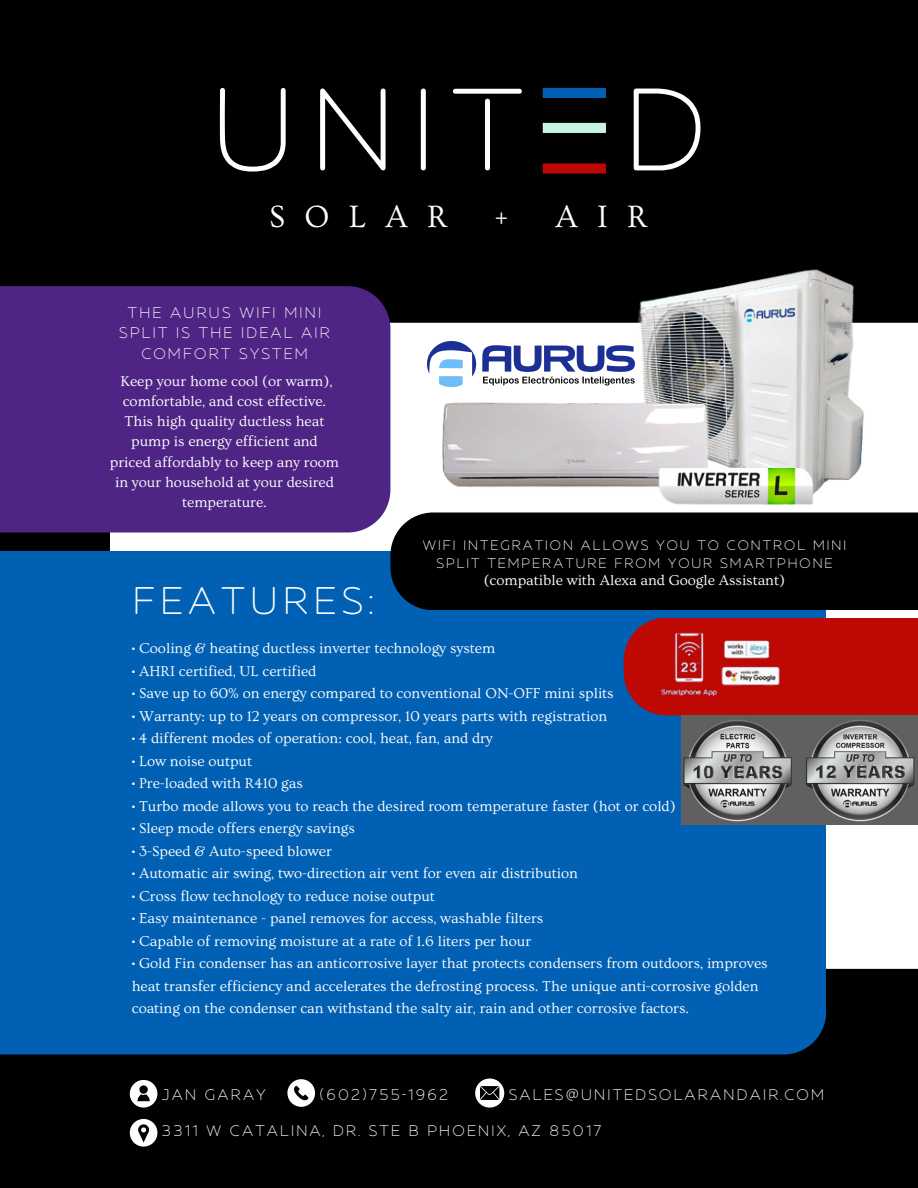
<style>
.page{position:relative;width:918px;height:1188px;background:#000}
.page>*{position:absolute;margin:0;border:0;box-sizing:border-box;transform-origin:0 0}
.t1{font:500 114.15px "Gravitas Geometric";color:#fff}
.t2{font:500 37.5px "Gravitas";letter-spacing:.295em;color:#fff}
.t3{font:32.4px "Ovo";letter-spacing:.6em;color:#fff}
.t4{font:15px/20.2px "Ovo";color:#fff}
.t5{font:500 15px "Gravitas";letter-spacing:.15em;color:#fff}
.t6{font:500 15px/20.2px "Gravitas";letter-spacing:.19em;color:#fff;text-align:center}
.t7{font:500 15px "Gravitas";letter-spacing:.35em;color:#fff}
.t8{font:500 15px "Gravitas";letter-spacing:.325em;color:#fff}
.t9{font:500 13.5px/18px "Gravitas";letter-spacing:.295em;color:#fff;text-align:center}
</style>
<div class="page">
<div style="left:110px;top:323px;width:808px;height:295px;background:#fff"></div>
<div style="left:826px;top:729px;width:92px;height:240px;background:#fff"></div>
<div style="left:0;top:551px;width:826px;height:503px;background:#0060b4"></div>
<div style="left:624px;top:618px;width:294px;height:97px;background:#bd0803"></div>
<img style="left:660px;top:632px;width:120px;height:65px">
<svg style="left:390px;top:512px;width:528px;height:98px"></svg>
<div style="left:0;top:286px;width:390px;height:247px;background:#4e2584"></div>
<div style="left:543px;top:88px;width:63px;height:10px;background:#0060b4"></div>
<div style="left:543px;top:123px;width:63px;height:10px;background:#c6f6e0"></div>
<div style="left:543px;top:163px;width:63px;height:11px;background:#bd0803"></div>
<img style="left:635px;top:269px;width:237px;height:240px">
<img style="left:415px;top:369px;width:315px;height:130px">
<img style="left:655px;top:469px;width:163px;height:40px">
<img style="left:427px;top:341px;width:207px;height:45px">
<svg style="left:287px;top:1079px;width:28px;height:28px"></svg>
<svg style="left:475px;top:1078px;width:29px;height:30px"></svg>
<svg style="left:130px;top:1080px;width:27px;height:28px"></svg>
<svg style="left:130px;top:1119px;width:27px;height:28px"></svg>
<img style="left:681px;top:715px;width:236px;height:110px">
<p class="t1" style="left:212px;top:85px;width:475px">UNITED</p>
<p class="t3" style="left:269px;top:199px;width:180px">SOLAR</p>
<p class="t3" style="left:495px;top:199px;width:15px">+</p>
<p class="t3" style="left:555px;top:199px;width:94px">AIR</p>
<p class="t6" style="left:119px;top:304px;width:210px">TH E AURUS WIFI MI N I<br>SPLIT IS THE IDEAL AIR<br>CO M FO RT SYSTEM</p>
<p class="t4" style="left:120px;top:371px;width:213px">Keep your home cool (or warm), comfortable, and cost effective.</p>
<p class="t4" style="left:110px;top:412px;width:230px;text-align:center">This high quality ductless heat pump is energy efficient and priced affordably to keep any room in your household at your desired temperature.</p>
<p class="t2" style="left:133px;top:586px;width:242px">FEATURES:</p>
<p class="t9" style="left:423px;top:537px;width:423px">WIFI INTEGRATIO N ALLOWS YO U TO CO NTRO L MINI<br>SPLIT TEM PERATURE FRO M YO UR SM ARTPHO NE</p>
<p class="t4" style="left:484px;top:570px;width:303px">(compatible with Alexa and Google Assistant)</p>
<p class="t4" style="left:132px;top:639px;width:365px">• Cooling &amp; heating ductless inverter technology system</p>
<p class="t4" style="left:132px;top:661px;width:186px">• AHRI certified, UL certified</p>
<p class="t4" style="left:132px;top:684px;width:483px">• Save up to 60% on energy compared to conventional ON-OFF mini splits</p>
<p class="t4" style="left:132px;top:706px;width:477px">• Warranty: up to 12 years on compressor, 10 years parts with registration</p>
<p class="t4" style="left:132px;top:729px;width:363px">• 4 different modes of operation: cool, heat, fan, and dry</p>
<p class="t4" style="left:132px;top:751px;width:122px">• Low noise output</p>
<p class="t4" style="left:132px;top:774px;width:173px">• Pre-loaded with R410 gas</p>
<p class="t4" style="left:132px;top:796px;width:545px">• Turbo mode allows you to reach the desired room temperature faster (hot or cold)</p>
<p class="t4" style="left:132px;top:819px;width:225px">• Sleep mode offers energy savings</p>
<p class="t4" style="left:132px;top:841px;width:202px">• 3-Speed &amp; Auto-speed blower</p>
<p class="t4" style="left:132px;top:864px;width:448px">• Automatic air swing, two-direction air vent for even air distribution</p>
<p class="t4" style="left:132px;top:886px;width:305px">• Cross flow technology to reduce noise output</p>
<p class="t4" style="left:132px;top:909px;width:413px">• Easy maintenance - panel removes for access, washable filters</p>
<p class="t4" style="left:132px;top:931px;width:401px">• Capable of removing moisture at a rate of 1.6 liters per hour</p>
<p class="t4" style="left:132px;top:953px;width:637px;line-height:22.5px">• Gold Fin condenser has an anticorrosive layer that protects condensers from outdoors, improves heat transfer efficiency and accelerates the defrosting process. The unique anti-corrosive golden coating on the condenser can withstand the salty air, rain and other corrosive factors.</p>
<p class="t8" style="left:162px;top:1088px;width:104px">JAN GARAY</p>
<p class="t5" style="left:320px;top:1088px;width:130px">(602)755-1962</p>
<p class="t7" style="left:509px;top:1088px;width:312px">SALES@UNITEDSO LARANDAIR.CO M</p>
<p class="t5" style="left:162px;top:1125px;width:441px">3311 W CATALINA, DR. STE B PHO ENIX, AZ 85017</p>
</div>
